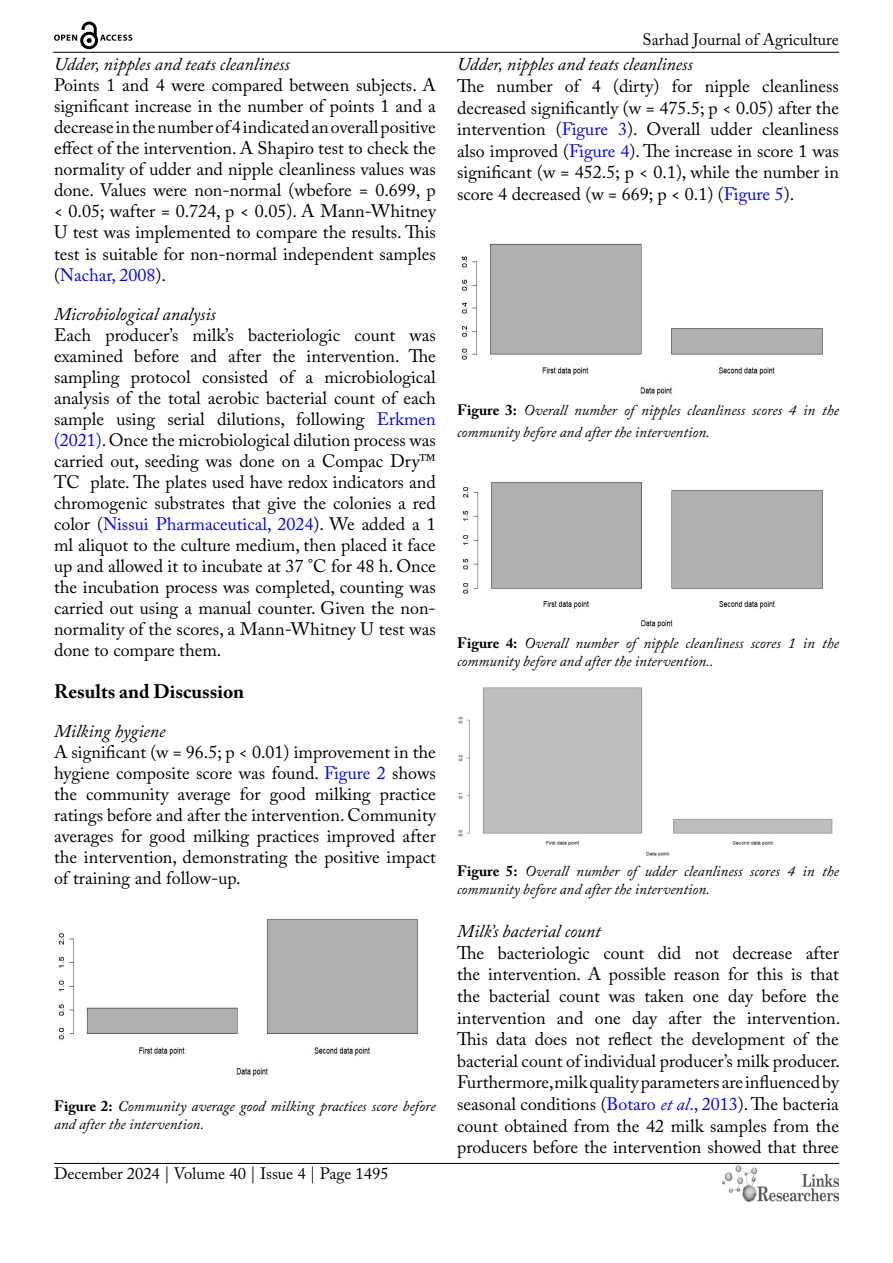
<style>
.page{position:relative;width:893px;height:1263px;background:#fff}
.page>*{position:absolute;margin:0;border:0;box-sizing:border-box;transform-origin:0 0}
.t1{font:700 19.5px "Adobe Caslon Pro";color:#000}
.t2{font:18px/21px "Adobe Caslon Pro";color:#000;text-align:justify}
.t3{font:italic 18px "Adobe Caslon Pro";color:#000}
.t4{font:16.5px "Adobe Caslon Pro";color:#000}
.t5{font:italic 15px/18px "Adobe Caslon Pro";color:#000}
.s1{color:#00f}
.s2{font-weight:700;font-style:normal}
.s3{font-style:italic;color:#00f}
</style>
<div class="page">
<hr style="left:53px;top:52px;width:786px;height:1px;background:#000">
<hr style="left:54px;top:1163px;width:785px;height:1px;background:#000">
<img style="left:722px;top:1166px;width:117px;height:36px">
<svg style="left:54px;top:22px;width:78px;height:27px"></svg>
<img style="left:58px;top:919px;width:360px;height:158px">
<img style="left:461px;top:243px;width:362px;height:153px">
<img style="left:462px;top:482px;width:361px;height:147px">
<img style="left:458px;top:687px;width:375px;height:170px">
<p class="t3" style="left:54px;top:54px;width:237px">Udder, nipples and teats cleanliness</p>
<p class="t2" style="left:54px;top:75px;width:383px">Points 1 and 4 were compared between subjects. A significant increase in the number of points 1 and a decrease in the number of 4 indicated an overall positive effect of the intervention. A Shapiro test to check the normality of udder and nipple cleanliness values was done. Values were non-normal (wbefore = 0.699, p &lt; 0.05; wafter = 0.724, p &lt; 0.05). A Mann-Whitney U test was implemented to compare the results. This test is suitable for non-normal independent samples (<span class="s1">Nachar, 2008</span>).</p>
<p class="t3" style="left:54px;top:303px;width:163px">Microbiological analysis</p>
<p class="t2" style="left:54px;top:324px;width:383px">Each producer’s milk’s bacteriologic count was examined before and after the intervention. The sampling protocol consisted of a microbiological analysis of the total aerobic bacterial count of each sample using serial dilutions, following <span class="s1">Erkmen (2021)</span>. Once the microbiological dilution process was carried out, seeding was done on a Compac Dry™ TC plate. The plates used have redox indicators and chromogenic substrates that give the colonies a red color (<span class="s1">Nissui Pharmaceutical, 2024</span>). We added a 1 ml aliquot to the culture medium, then placed it face up and allowed it to incubate at 37 °C for 48 h. Once the incubation process was completed, counting was carried out using a manual counter. Given the non&shy;normality of the scores, a Mann-Whitney U test was done to compare them.</p>
<p class="t1" style="left:54px;top:679px;width:192px">Results and Discussion</p>
<p class="t3" style="left:54px;top:720px;width:113px">Milking hygiene</p>
<p class="t2" style="left:54px;top:741px;width:383px">A significant (w = 96.5; p &lt; 0.01) improvement in the hygiene composite score was found. <span class="s1">Figure 2</span> shows the community average for good milking practice ratings before and after the intervention. Community averages for good milking practices improved after the intervention, demonstrating the positive impact of training and follow-up.</p>
<p class="t5" style="left:54px;top:1097px;width:383px"><span class="s2">Figure 2:</span> Community average good milking practices score before and after the intervention.</p>
<p class="t4" style="left:54px;top:1164px;width:336px">December 2024 | Volume 40 | Issue 4 | Page 1495</p>
<p class="t4" style="left:643px;top:30px;width:198px">Sarhad Journal of Agriculture</p>
<p class="t3" style="left:457px;top:54px;width:237px">Udder, nipples and teats cleanliness</p>
<p class="t2" style="left:457px;top:75px;width:383px;line-height:21.6px">The number of 4 (dirty) for nipple cleanliness decreased significantly (w = 475.5; p &lt; 0.05) after the intervention (<span class="s1">Figure 3</span>). Overall udder cleanliness also improved (<span class="s1">Figure 4</span>). The increase in score 1 was significant (w = 452.5; p &lt; 0.1), while the number in score 4 decreased (w = 669; p &lt; 0.1) (<span class="s1">Figure 5</span>).</p>
<p class="t5" style="left:457px;top:399px;width:383px;line-height:21.6px"><span class="s2">Figure 3:</span> Overall number of nipples cleanliness scores 4 in the community before and after the intervention.</p>
<p class="t5" style="left:457px;top:633px;width:383px"><span class="s2">Figure 4:</span> Overall number of nipple cleanliness scores 1 in the community before and after the intervention..</p>
<p class="t5" style="left:457px;top:862px;width:383px"><span class="s2">Figure 5:</span> Overall number of udder cleanliness scores 4 in the community before and after the intervention.</p>
<p class="t3" style="left:457px;top:920px;width:145px">Milk’s bacterial count</p>
<p class="t2" style="left:457px;top:942px;width:385px;line-height:21.6px">The bacteriologic count did not decrease after the intervention. A possible reason for this is that the bacterial count was taken one day before the intervention and one day after the intervention.<br>This data does not reflect the development of the bacterial count of individual producer’s milk producer.<br>Furthermore, milk quality parameters are influenced by seasonal conditions (<span class="s1">Botaro</span> <span class="s3">et al</span><span class="s1">., 2013</span>). The bacteria count obtained from the 42 milk samples from the producers before the intervention showed that three</p>
</div>
